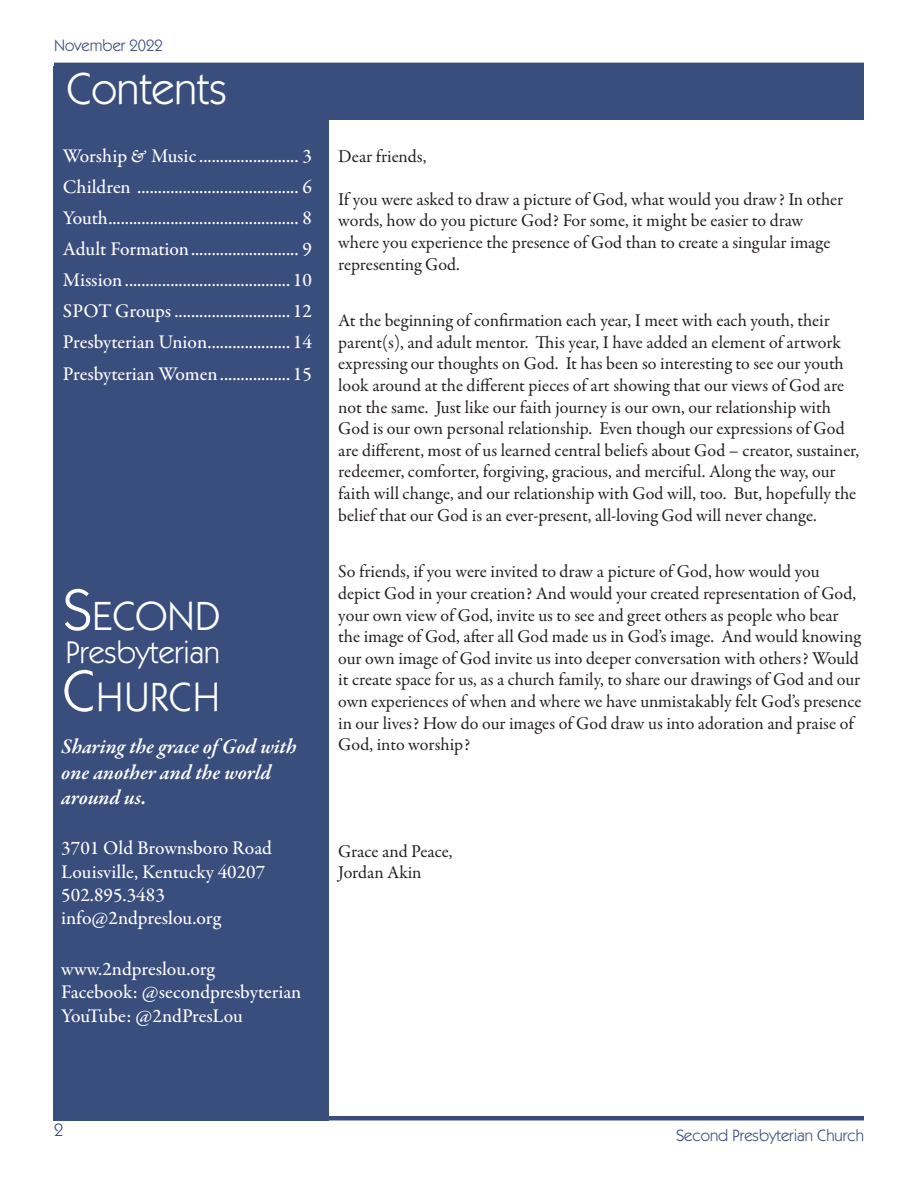
<style>
.page{position:relative;width:918px;height:1188px;background:#fff}
.page>*{position:absolute;margin:0;border:0;box-sizing:border-box;transform-origin:0 0}
.t1{font:45px "ITC Kabel Std";color:#fff}
.t2{font:40.95px "ITC Kabel Std";letter-spacing:.01em;color:#fff}
.t3{font:31.5px "ITC Kabel Std";color:#fff}
.t4{font:italic 600 21px/25.2px "Garamond Premr Pro";letter-spacing:-.005em;color:#fff}
.t5{font:500 19.5px/31.2px "Garamond Premr Pro";color:#fff}
.t6{font:18.15px/21.6px "Garamond Premr Pro";color:#241f1f}
.t7{font:18px "ITC Kabel Std";color:#3a4e7e}
.t8{font:16.5px "ITC Kabel Std";color:#3a4e7e}
.s1{font-size:58.5px}
.s2{font-size:22.5px;color:#fff}
</style>
<div class="page">
<hr style="left:54px;top:63px;width:810px;height:4px;background:#3a4e7e">
<div style="left:53px;top:117px;width:276px;height:1003px;background:#3a4e7e"></div>
<div style="left:53px;top:66px;width:811px;height:54px;background:#3a4e7e"></div>
<hr style="left:54px;top:1116px;width:810px;height:4px;background:#3a4e7e">
<p class="t8" style="left:54px;top:36px;width:110px">November 2022</p>
<h1 class="t1" style="left:67px;top:62px;width:162px">Contents</h1>
<p class="t5" style="left:63px;top:140px;width:251px;text-align:justify">Worship &amp; Music........................ 3<br>Children ....................................... 6<br>Youth.............................................. 8<br>Adult Formation.......................... 9<br>Mission ........................................ 10<br>SPOT Groups ............................ 12<br>Presbyterian Union.................... 14<br>Presbyterian Women................. 15</p>
<h2 class="t2" style="left:63px;top:592px;width:159px"><span class="s1">S</span>ECOND</h2>
<h3 class="t3" style="left:66px;top:634px;width:156px">Presbyterian</h3>
<h2 class="t2" style="left:63px;top:673px;width:159px"><span class="s1">C</span>HURCH</h2>
<p class="t4" style="left:61px;top:735px;width:237px">Sharing the grace of God with one another and the world around us.</p>
<p class="t5" style="left:61px;top:837px;width:212px;line-height:23.4px">3701 Old Brownsboro Road<br>Louisville, Kentucky 40207<br>502.895.3483 info@2ndpreslou.org</p>
<p class="t5" style="left:61px;top:957px;width:242px;line-height:23.4px">www.2ndpreslou.org<br>Facebook: @secondpresbyterian<br>YouTube: @2ndPresLou</p>
<p class="t6" style="left:338px;top:145px;width:90px">Dear friends,</p>
<p class="t6" style="left:338px;top:189px;width:507px">If you were asked to draw a picture of God, what would you draw? In other words, how do you picture God? For some, it might be easier to draw where you experience the presence of God than to create a singular image representing God.</p>
<p class="t6" style="left:338px;top:310px;width:523px">At the beginning of confirmation each year, I meet with each youth, their parent(s), and adult mentor. This year, I have added an element of artwork expressing our thoughts on God. It has been so interesting to see our youth look around at the different pieces of art showing that our views of God are not the same. Just like our faith journey is our own, our relationship with God is our own personal relationship. Even though our expressions of God are different, most of us learned central beliefs about God – creator, sustainer, redeemer, comforter, forgiving, gracious, and merciful. Along the way, our faith will change, and our relationship with God will, too. But, hopefully the belief that our God is an ever-present, all-loving God will never change.</p>
<p class="t6" style="left:338px;top:561px;width:525px">So friends, if you were invited to draw a picture of God, how would you depict God in your creation? And would your created representation of God, your own view of God, invite us to see and greet others as people who bear the image of God, after all God made us in God’s image. And would knowing our own image of God invite us into deeper conversation with others? Would it create space for us, as a church family, to share our drawings of God and our own experiences of when and where we have unmistakably felt God’s presence in our lives? How do our images of God draw us into adoration and praise of God, into worship?</p>
<p class="t6" style="left:338px;top:841px;width:116px">Grace and Peace,<br>Jordan Akin</p>
<p class="t7" style="left:54px;top:1119px;width:10px">2</p>
<p class="t8" style="left:665px;top:1125px;width:200px"><span class="s2">I</span> Second Presbyterian Church</p>
</div>
